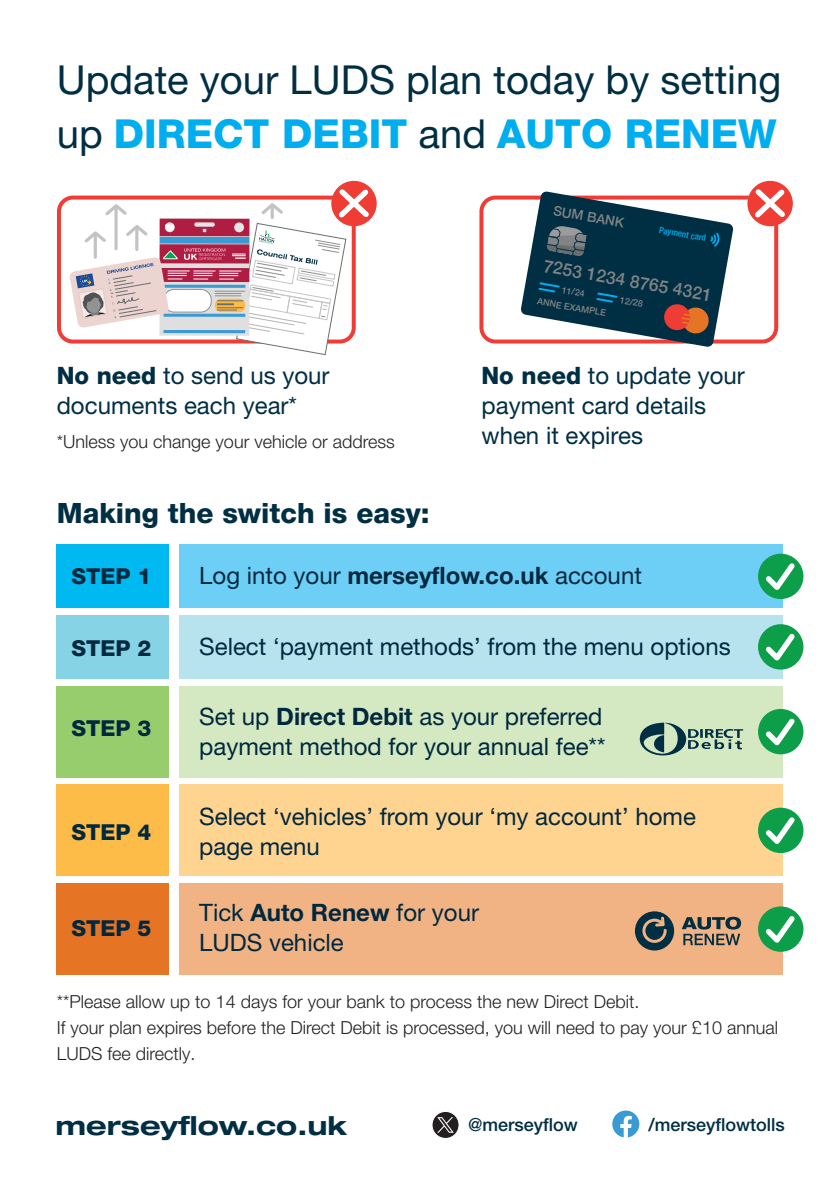
<style>
.page{position:relative;width:840px;height:1191px;background:#fff}
.page>*{position:absolute;margin:0;border:0;box-sizing:border-box;transform-origin:0 0}
.t1{font:40px/54px "Helvetica Neue LT Pro";color:#002e43}
.t2{font:800 28px "Helvetica Neue LT Pro";color:#002e43}
.t3{font:700 expanded 26px "Helvetica Neue LT Pro";color:#002e43;scale:1.04 1}
.t4{font:24px/30px "Helvetica Neue LT Pro";color:#00283e}
.t5{font:24px/30px "Helvetica Neue LT Pro";color:#002e43}
.t6{font:800 22px "Helvetica Neue LT Pro";color:#00283e}
.t7{font:300 18px/26px "Helvetica Neue LT Pro";color:#231f20}
.t8{font:500 18px "Helvetica Neue LT Pro";color:#002e43}
.t9{font:500 17.6px "Helvetica Neue";color:#818384}
.t10{font:500 13.4px "Helvetica Neue";color:#818384}
.t11{font:500 9px/15.6px "Helvetica Neue";color:#818384;text-align:center}
.t12{font:500 condensed 9px "Helvetica Neue LT Pro";color:#00aeef}
.s1{font-weight:800;color:#00aeef}
.s2{font-weight:800}
.s3{font-weight:700}
</style>
<div class="page">
<svg style="left:432px;top:1111px;width:27px;height:27px"></svg>
<div style="left:432px;top:1111px;width:27px;height:27px;border:1px solid #fff;border-radius:50%"></div>
<svg style="left:437px;top:1117px;width:16px;height:15px"></svg>
<svg style="left:57px;top:196px;width:12px;height:147px"></svg>
<div style="left:331px;top:181px;width:45px;height:45px;background:#ef3c34;border-radius:50%"></div>
<svg style="left:69px;top:184px;width:304px;height:171px"></svg>
<svg style="left:612px;top:1110px;width:27px;height:27px"></svg>
<div style="left:57px;top:544px;width:112px;height:64px;background:#00b9f1"></div>
<div style="left:179px;top:544px;width:603px;height:64px;background:#6dcff6"></div>
<div style="left:57px;top:615px;width:112px;height:64px;background:#86d3e6"></div>
<div style="left:179px;top:615px;width:603px;height:64px;background:#b7e3ee"></div>
<div style="left:57px;top:784px;width:112px;height:92px;background:#fdbb48"></div>
<div style="left:179px;top:784px;width:603px;height:92px;background:#ffd490"></div>
<svg style="left:757px;top:553px;width:46px;height:46px"></svg>
<svg style="left:760px;top:558px;width:39px;height:38px"></svg>
<svg style="left:757px;top:624px;width:46px;height:45px"></svg>
<svg style="left:760px;top:629px;width:39px;height:37px"></svg>
<div style="left:57px;top:686px;width:112px;height:91px;background:#98cd6e"></div>
<div style="left:179px;top:686px;width:603px;height:91px;background:#d4e8c1"></div>
<svg style="left:639px;top:722px;width:103px;height:33px"></svg>
<div style="left:57px;top:883px;width:112px;height:91px;background:#e67425"></div>
<div style="left:179px;top:883px;width:603px;height:91px;background:#f2b384"></div>
<svg style="left:635px;top:911px;width:38px;height:39px"></svg>
<svg style="left:681px;top:916px;width:59px;height:29px"></svg>
<svg style="left:479px;top:196px;width:298px;height:147px"></svg>
<div style="left:747px;top:181px;width:45px;height:45px;background:#ef3c34;border-radius:50%"></div>
<svg style="left:749px;top:184px;width:40px;height:38px"></svg>
<svg style="left:520px;top:191px;width:213px;height:156px"></svg>
<svg style="left:757px;top:906px;width:46px;height:45px"></svg>
<svg style="left:760px;top:911px;width:39px;height:37px"></svg>
<svg style="left:757px;top:709px;width:46px;height:45px"></svg>
<svg style="left:760px;top:713px;width:39px;height:38px"></svg>
<svg style="left:757px;top:807px;width:46px;height:46px"></svg>
<svg style="left:760px;top:812px;width:39px;height:37px"></svg>
<h1 class="t1" style="left:57px;top:52px;width:725px">Update your LUDS plan today by setting up <span class="s1">DIRECT DEBIT</span> and <span class="s1">AUTO RENEW</span></h1>
<p class="t5" style="left:57px;top:359px;width:274px"><span class="s2">No need</span> to send us your documents each year*</p>
<p class="t7" style="left:57px;top:428px;width:339px">*Unless you change your vehicle or address</p>
<p class="t10" style="left:555px;top:200px;width:73px;rotate:10deg">SUM BANK</p>
<p class="t9" style="left:546px;top:251px;width:172px;rotate:10deg">7253 1234 8765 4321</p>
<p class="t12" style="left:659px;top:224px;width:49px;rotate:10deg">Payment card</p>
<p class="t11" style="left:541px;top:277px;width:71px;rotate:10deg">11/24<br>ANNE EXAMPLE</p>
<p class="t11" style="left:621px;top:291px;width:25px;rotate:10deg">12/28</p>
<p class="t5" style="left:481px;top:359px;width:265px"><span class="s2">No need</span> to update your payment card details when it expires</p>
<p class="t2" style="left:57px;top:497px;width:374px">Making the switch is easy:</p>
<p class="t6" style="left:71px;top:563px;width:81px">STEP 1</p>
<p class="t4" style="left:199px;top:560px;width:444px">Log into your <span class="s3">merseyflow.co.uk</span> account</p>
<p class="t6" style="left:71px;top:635px;width:81px">STEP 2</p>
<p class="t4" style="left:199px;top:631px;width:532px">Select ‘payment methods’ from the menu options</p>
<p class="t6" style="left:71px;top:715px;width:81px">STEP 3</p>
<p class="t6" style="left:71px;top:819px;width:81px">STEP 4</p>
<p class="t6" style="left:71px;top:915px;width:81px">STEP 5</p>
<p class="t4" style="left:199px;top:700px;width:407px">Set up <span class="s3">Direct Debit</span> as your preferred payment method for your annual fee**</p>
<p class="t4" style="left:199px;top:801px;width:498px">Select ‘vehicles’ from your ‘my account’ home page menu</p>
<p class="t4" style="left:199px;top:897px;width:281px">Tick <span class="s3">Auto Renew</span> for your<br>LUDS vehicle</p>
<p class="t7" style="left:57px;top:988px;width:722px">**Please allow up to 14 days for your bank to process the new Direct Debit.<br>If your plan expires before the Direct Debit is processed, you will need to pay your £10 annual<br>LUDS fee directly.</p>
<p class="t3" style="left:55px;top:1108px;width:282px">merseyflow.co.uk</p>
<p class="t8" style="left:468px;top:1113px;width:111px">@merseyflow</p>
<p class="t8" style="left:648px;top:1113px;width:138px">/merseyflowtolls</p>
</div>
